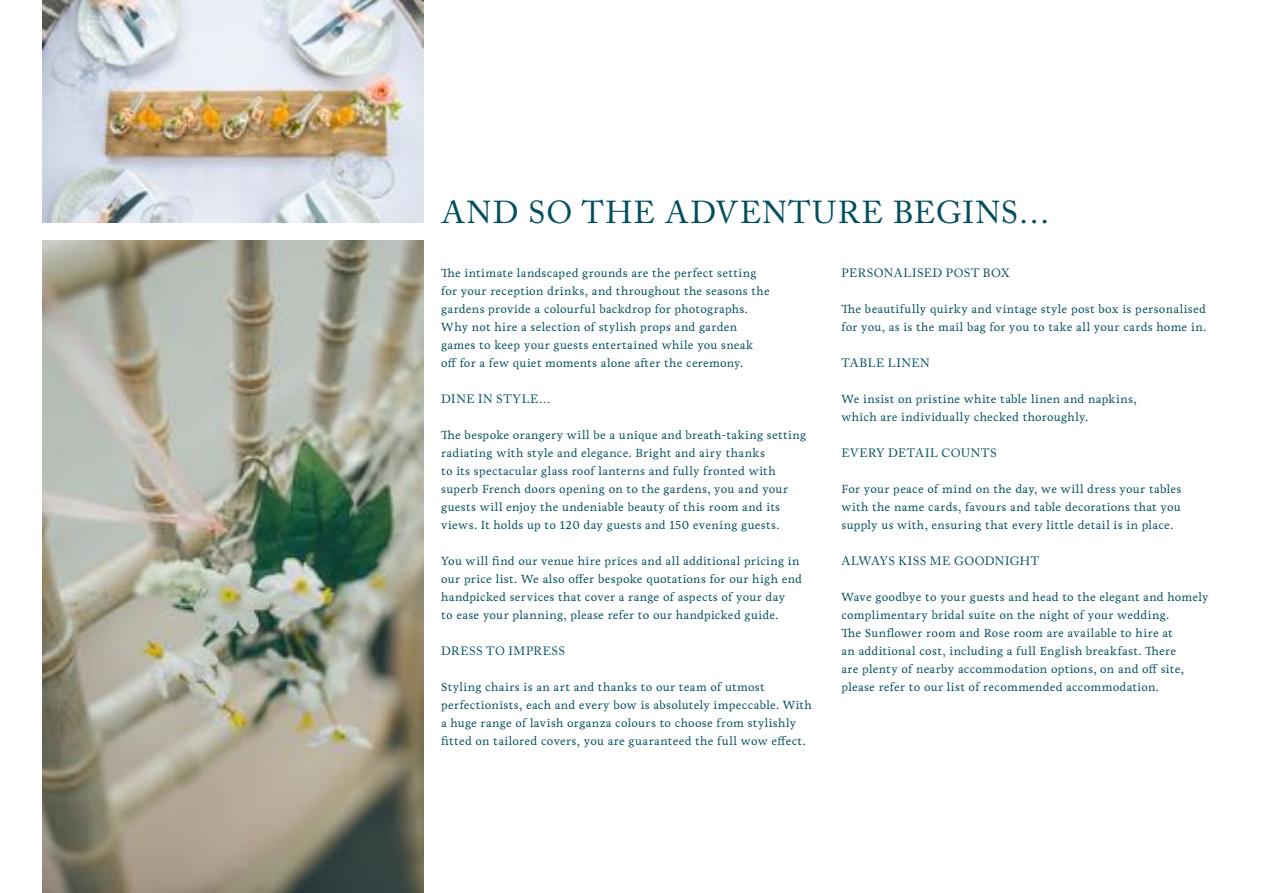
<style>
.page{position:relative;width:1263px;height:893px;background:#fff}
.page>*{position:absolute;margin:0;border:0;box-sizing:border-box;transform-origin:0 0}
.t1{font:31.5px "Adobe Caslon Pro";letter-spacing:.045em;color:#004e5f}
.t2{font:12px/18px "Livory";letter-spacing:.025em;color:#004e5f}
.t3{font:12px "Adobe Caslon Pro";letter-spacing:.04em;color:#004e5f}
</style>
<div class="page">
<img style="left:43px;top:241px;width:380px;height:652px">
<img style="left:43px;top:0;width:380px;height:223px">
<h1 class="t1" style="left:441px;top:193px;width:610px">AND SO THE ADVENTURE BEGINS…</h1>
<p class="t2" style="left:441px;top:263px;width:330px">The intimate landscaped grounds are the perfect setting for your reception drinks, and throughout the seasons the gardens provide a colourful backdrop for photographs.<br>Why not hire a selection of stylish props and garden games to keep your guests entertained while you sneak off for a few quiet moments alone after the ceremony.</p>
<p class="t3" style="left:441px;top:391px;width:111px">DINE IN STYLE…</p>
<p class="t2" style="left:441px;top:425px;width:367px">The bespoke orangery will be a unique and breath-taking setting radiating with style and elegance. Bright and airy thanks<br>to its spectacular glass roof lanterns and fully fronted with superb French doors opening on to the gardens, you and your guests will enjoy the undeniable beauty of this room and its views. It holds up to 120 day guests and 150 evening guests.</p>
<p class="t2" style="left:441px;top:551px;width:362px">You will find our venue hire prices and all additional pricing in our price list. We also offer bespoke quotations for our high end handpicked services that cover a range of aspects of your day<br>to ease your planning, please refer to our handpicked guide.</p>
<p class="t3" style="left:441px;top:643px;width:125px">DRESS TO IMPRESS</p>
<p class="t2" style="left:441px;top:677px;width:372px">Styling chairs is an art and thanks to our team of utmost perfectionists, each and every bow is absolutely impeccable. With a huge range of lavish organza colours to choose from stylishly fitted on tailored covers, you are guaranteed the full wow effect.</p>
<p class="t3" style="left:841px;top:265px;width:170px">PERSONALISED POST BOX</p>
<p class="t2" style="left:841px;top:299px;width:366px">The beautifully quirky and vintage style post box is personalised for you, as is the mail bag for you to take all your cards home in.</p>
<p class="t3" style="left:841px;top:355px;width:90px">TABLE LINEN</p>
<p class="t2" style="left:841px;top:389px;width:297px">We insist on pristine white table linen and napkins, which are individually checked thoroughly.</p>
<p class="t3" style="left:841px;top:445px;width:157px">EVERY DETAIL COUNTS</p>
<p class="t2" style="left:841px;top:479px;width:341px;text-align:justify">For your peace of mind on the day, we will dress your tables with the name cards, favours and table decorations that you supply us with, ensuring that every little detail is in place.</p>
<p class="t3" style="left:841px;top:553px;width:199px">ALWAYS KISS ME GOODNIGHT</p>
<p class="t2" style="left:841px;top:587px;width:369px">Wave goodbye to your guests and head to the elegant and homely complimentary bridal suite on the night of your wedding.<br>The Sunflower room and Rose room are available to hire at<br>an additional cost, including a full English breakfast. There<br>are plenty of nearby accommodation options, on and off site, please refer to our list of recommended accommodation.</p>
</div>
